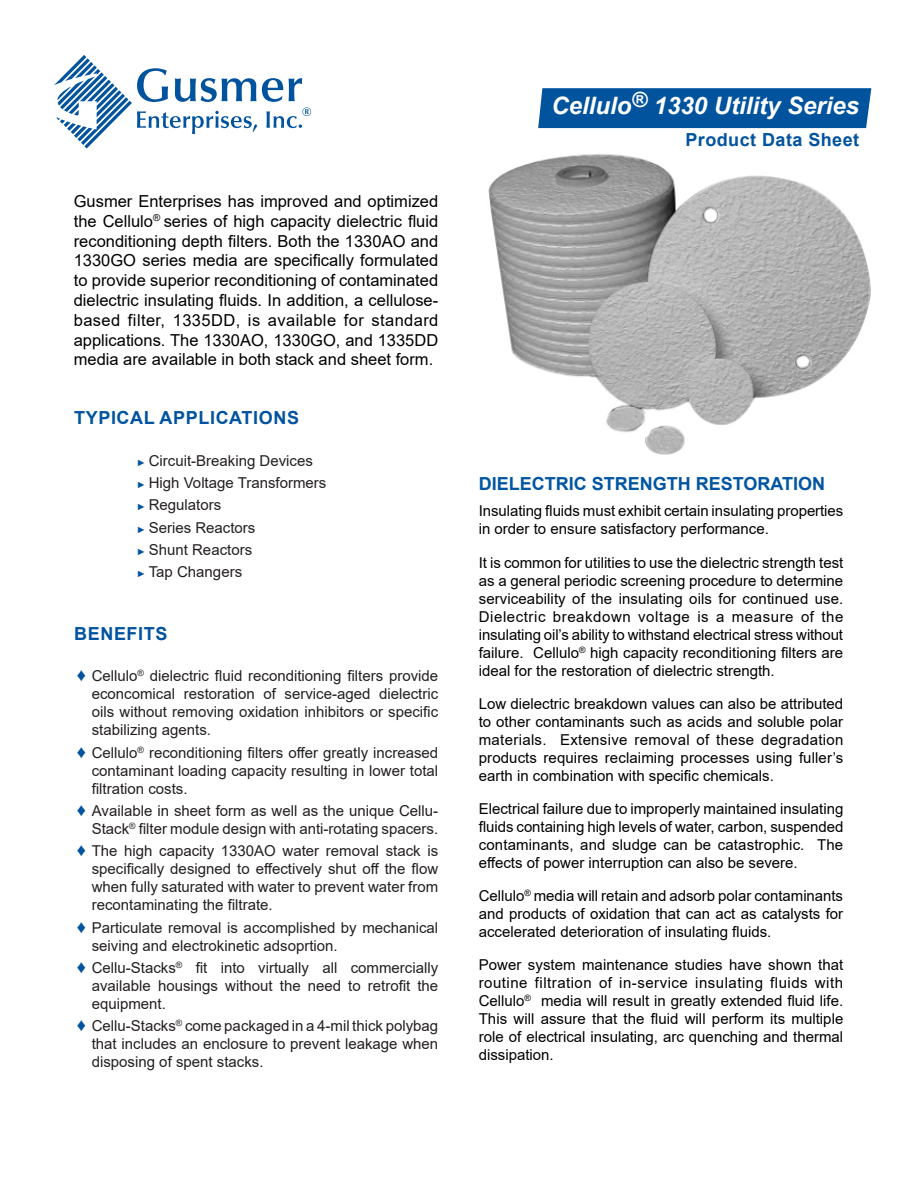
<style>
.page{position:relative;width:918px;height:1188px;background:#fff}
.page>*{position:absolute;margin:0;border:0;box-sizing:border-box;transform-origin:0 0}
.t1{font:italic 700 24px "Arial";color:#fff}
.heading_5{font:700 18px "Arial";color:#0155a2}
.t2{font:700 18px "Arial";letter-spacing:.035em;color:#0153a0}
.t3{font:700 18px "Arial";letter-spacing:.025em;color:#01539e}
.t4{font:16.5px/19.8px "Arial";color:#000;text-align:justify}
.heading_5-2{font:15px/18px "Arial";color:#000;text-align:justify}
.t5{font:15px/18px "Arial";color:#231f20;text-align:justify}
.s1{font-size:9px;color:#01539e}
.s2{font-size:18px;color:#01539e}
</style>
<div class="page">
<img style="left:488px;top:154px;width:383px;height:301px">
<svg style="left:54px;top:55px;width:257px;height:94px"></svg>
<div style="left:538px;top:88px;width:333px;height:40px;background:#01539e"></div>
<p class="t4" style="left:74px;top:191px;width:366px">Gusmer Enterprises has improved and optimized the Cellulo<sup>®</sup> series of high capacity dielectric fluid reconditioning depth filters. Both the 1330AO and 1330GO series media are specifically formulated to provide superior reconditioning of contaminated dielectric insulating fluids. In addition, a cellulose&shy;based filter, 1335DD, is available for standard applications. The 1330AO, 1330GO, and 1335DD media are available in both stack and sheet form.</p>
<p class="t2" style="left:74px;top:405px;width:227px">TYPICAL APPLICATIONS</p>
<p class="t5" style="left:137px;top:451px;width:178px"><span class="s1">►</span> Circuit-Breaking Devices</p>
<p class="t5" style="left:137px;top:474px;width:191px"><span class="s1">►</span> High Voltage Transformers</p>
<p class="t5" style="left:137px;top:496px;width:86px"><span class="s1">►</span> Regulators</p>
<p class="t5" style="left:137px;top:518px;width:120px"><span class="s1">►</span> Series Reactors</p>
<p class="t5" style="left:137px;top:541px;width:117px"><span class="s1">►</span> Shunt Reactors</p>
<p class="t5" style="left:137px;top:563px;width:107px"><span class="s1">►</span> Tap Changers</p>
<p class="t2" style="left:74px;top:620px;width:95px">BENEFITS</p>
<p class="t5" style="left:92px;top:667px;width:348px;text-indent:-15px"><span class="s2">♦</span> Cellulo<sup>®</sup> dielectric fluid reconditioning filters provide econcomical restoration of service-aged dielectric oils without removing oxidation inhibitors or specific stabilizing agents.</p>
<p class="t5" style="left:92px;top:743px;width:348px;text-indent:-15px"><span class="s2">♦</span> Cellulo<sup>®</sup> reconditioning filters offer greatly increased contaminant loading capacity resulting in lower total filtration costs.</p>
<p class="t5" style="left:77px;top:802px;width:363px;text-align:right"><span class="s2">♦</span> Available in sheet form as well as the unique Cellu-<br>Stack<sup>®</sup> filter module design with anti-rotating spacers.</p>
<p class="t5" style="left:92px;top:842px;width:348px;text-indent:-15px"><span class="s2">♦</span> The high capacity 1330AO water removal stack is specifically designed to effectively shut off the flow when fully saturated with water to prevent water from recontaminating the filtrate.</p>
<p class="t5" style="left:92px;top:918px;width:348px;text-indent:-15px"><span class="s2">♦</span> Particulate removal is accomplished by mechanical seiving and electrokinetic adsoprtion.</p>
<p class="t5" style="left:92px;top:959px;width:348px;text-indent:-15px"><span class="s2">♦</span> Cellu-Stacks<sup>®</sup> fit into virtually all commercially available housings without the need to retrofit the equipment.</p>
<p class="t5" style="left:92px;top:1017px;width:348px;text-indent:-15px"><span class="s2">♦</span> Cellu-Stacks<sup>®</sup> come packaged in a 4-mil thick polybag that includes an enclosure to prevent leakage when disposing of spent stacks.</p>
<p class="t1" style="left:552px;top:90px;width:309px">Cellulo<sup>®</sup> 1330 Utility Series</p>
<p class="t3" style="left:686px;top:127px;width:175px">Product Data Sheet</p>
<p class="heading_5" style="left:479px;top:471px;width:348px">DIELECTRIC STRENGTH RESTORATION</p>
<p class="heading_5-2" style="left:479px;top:501px;width:366px">Insulating fluids must exhibit certain insulating properties in order to ensure satisfactory performance.</p>
<p class="heading_5-2" style="left:479px;top:554px;width:366px">It is common for utilities to use the dielectric strength test as a general periodic screening procedure to determine serviceability of the insulating oils for continued use.<br>Dielectric breakdown voltage is a measure of the insulating oil’s ability to withstand electrical stress without failure. Cellulo<sup>®</sup> high capacity reconditioning filters are ideal for the restoration of dielectric strength.</p>
<p class="heading_5-2" style="left:479px;top:695px;width:366px">Low dielectric breakdown values can also be attributed to other contaminants such as acids and soluble polar materials. Extensive removal of these degradation products requires reclaiming processes using fuller’s earth in combination with specific chemicals.</p>
<p class="heading_5-2" style="left:479px;top:800px;width:366px">Electrical failure due to improperly maintained insulating fluids containing high levels of water, carbon, suspended contaminants, and sludge can be catastrophic. The effects of power interruption can also be severe.</p>
<p class="heading_5-2" style="left:479px;top:887px;width:366px">Cellulo<sup>®</sup> media will retain and adsorb polar contaminants and products of oxidation that can act as catalysts for accelerated deterioration of insulating fluids.</p>
<p class="heading_5-2" style="left:479px;top:956px;width:366px">Power system maintenance studies have shown that routine filtration of in-service insulating fluids with Cellulo<sup>®</sup> media will result in greatly extended fluid life.<br>This will assure that the fluid will perform its multiple role of electrical insulating, arc quenching and thermal dissipation.</p>
</div>
